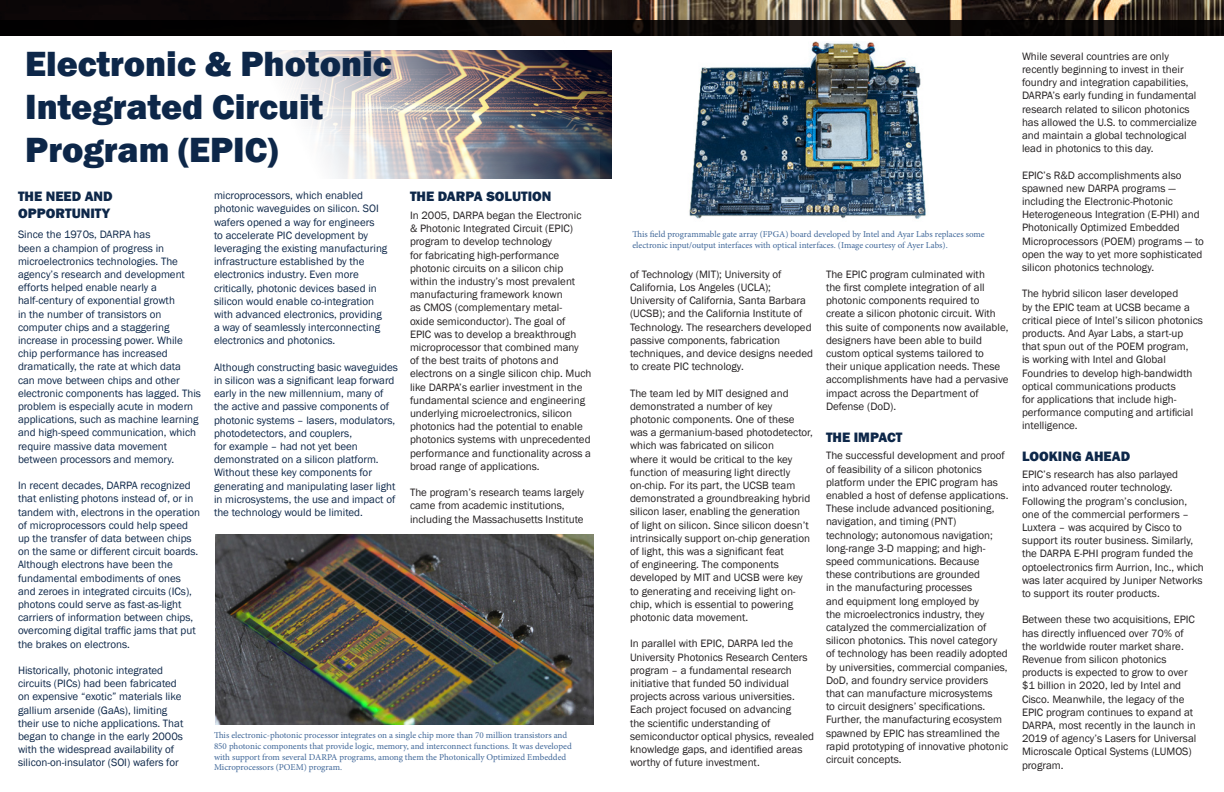
<style>
.page{position:relative;width:1224px;height:792px;background:#fff}
.page>*{position:absolute;margin:0;border:0;box-sizing:border-box;transform-origin:0 0}
.t1{font:800 36px/43.2px "Franklin Gothic";color:#0d2749}
.t2{font:800 14px/16.8px "Franklin Gothic";color:#0d2749}
.t3{font:11px/13.2px "Franklin Gothic";color:#231f20}
.t4{font:11px/13.2px "Franklin Gothic";color:#0d2749}
.t5{font:9px/10.8px "Minion Pro";color:#416899}
</style>
<div class="page">
<svg style="left:0;top:0;width:1224px;height:21px;background:#3e3228"></svg>
<svg style="left:0;top:21px;width:1224px;height:15px;background:#090605"></svg>
<img style="left:599px;top:51px;width:12px;height:128px">
<img style="left:276px;top:50px;width:323px;height:129px">
<img style="left:215px;top:535px;width:379px;height:189px">
<img style="left:689px;top:41px;width:237px;height:178px">
<p class="t1" style="left:25px;top:42px;width:368px">Electronic &amp; Photonic<br>Integrated Circuit<br>Program (EPIC)</p>
<p class="t2" style="left:18px;top:188px;width:96px">THE NEED AND<br>OPPORTUNITY</p>
<p class="t4" style="left:18px;top:228px;width:184px">Since the 1970s, DARPA has<br>been a champion of progress in microelectronics technologies. The agency’s research and development efforts helped enable nearly a half-century of exponential growth<br>in the number of transistors on computer chips and a staggering increase in processing power. While chip performance has increased dramatically, the rate at which data<br>can move between chips and other electronic components has lagged. This problem is especially acute in modern applications, such as machine learning and high-speed communication, which require massive data movement between processors and memory.</p>
<p class="t4" style="left:18px;top:479px;width:184px">In recent decades, DARPA recognized that enlisting photons instead of, or in tandem with, electrons in the operation of microprocessors could help speed up the transfer of data between chips on the same or different circuit boards.<br>Although electrons have been the fundamental embodiments of ones and zeroes in integrated circuits (ICs), photons could serve as fast-as-light carriers of information between chips, overcoming digital traffic jams that put the brakes on electrons.</p>
<p class="t4" style="left:18px;top:664px;width:167px">Historically, photonic integrated circuits (PICs) had been fabricated on expensive “exotic” materials like gallium arsenide (GaAs), limiting their use to niche applications. That began to change in the early 2000s with the widespread availability of silicon-on-insulator (SOI) wafers for</p>
<p class="t4" style="left:214px;top:189px;width:175px">microprocessors, which enabled photonic waveguides on silicon. SOI wafers opened a way for engineers<br>to accelerate PIC development by leveraging the existing manufacturing infrastructure established by the electronics industry. Even more critically, photonic devices based in silicon would enable co-integration with advanced electronics, providing a way of seamlessly interconnecting electronics and photonics.</p>
<p class="t4" style="left:214px;top:361px;width:186px">Although constructing basic waveguides in silicon was a significant leap forward early in the new millennium, many of the active and passive components of photonic systems – lasers, modulators, photodetectors, and couplers,<br>for example – had not yet been demonstrated on a silicon platform.<br>Without these key components for generating and manipulating laser light in microsystems, the use and impact of the technology would be limited.</p>
<p class="t2" style="left:410px;top:188px;width:143px">THE DARPA SOLUTION</p>
<p class="t3" style="left:410px;top:209px;width:183px">In 2005, DARPA began the Electronic &amp; Photonic Integrated Circuit (EPIC) program to develop technology<br>for fabricating high-performance photonic circuits on a silicon chip within the industry’s most prevalent manufacturing framework known<br>as CMOS (complementary metal-<br>oxide semiconductor). The goal of<br>EPIC was to develop a breakthrough microprocessor that combined many<br>of the best traits of photons and electrons on a single silicon chip. Much like DARPA’s earlier investment in the fundamental science and engineering underlying microelectronics, silicon photonics had the potential to enable photonics systems with unprecedented performance and functionality across a broad range of applications.</p>
<p class="t3" style="left:410px;top:486px;width:176px">The program’s research teams largely came from academic institutions, including the Massachusetts Institute</p>
<p class="t5" style="left:214px;top:730px;width:359px">This electronic-photonic processor integrates on a single chip more than 70 million transistors and 850 photonic components that provide logic, memory, and interconnect functions. It was developed with support from several DARPA programs, among them the Photonically Optimized Embedded Microprocessors (POEM) program.</p>
<p class="t5" style="left:632px;top:229px;width:354px">This field programmable gate array (FPGA) board developed by Intel and Ayar Labs replaces some electronic input/output interfaces with optical interfaces. (Image courtesy of Ayer Labs).</p>
<p class="t3" style="left:630px;top:268px;width:185px">of Technology (MIT); University of California, Los Angeles (UCLA); University of California, Santa Barbara (UCSB); and the California Institute of Technology. The researchers developed passive components, fabrication techniques, and device designs needed to create PIC technology.</p>
<p class="t3" style="left:630px;top:386px;width:185px">The team led by MIT designed and demonstrated a number of key photonic components. One of these was a germanium-based photodetector, which was fabricated on silicon<br>where it would be critical to the key function of measuring light directly on-chip. For its part, the UCSB team demonstrated a groundbreaking hybrid silicon laser, enabling the generation<br>of light on silicon. Since silicon doesn’t intrinsically support on-chip generation of light, this was a significant feat<br>of engineering. The components developed by MIT and UCSB were key to generating and receiving light on&shy;chip, which is essential to powering photonic data movement.</p>
<p class="t3" style="left:630px;top:637px;width:186px">In parallel with EPIC, DARPA led the University Photonics Research Centers program – a fundamental research initiative that funded 50 individual projects across various universities.<br>Each project focused on advancing<br>the scientific understanding of semiconductor optical physics, revealed knowledge gaps, and identified areas worthy of future investment.</p>
<p class="t3" style="left:826px;top:268px;width:184px">The EPIC program culminated with<br>the first complete integration of all photonic components required to create a silicon photonic circuit. With this suite of components now available, designers have been able to build custom optical systems tailored to<br>their unique application needs. These accomplishments have had a pervasive impact across the Department of Defense (DoD).</p>
<p class="t2" style="left:826px;top:429px;width:78px">THE IMPACT</p>
<p class="t3" style="left:826px;top:449px;width:184px">The successful development and proof of feasibility of a silicon photonics platform under the EPIC program has enabled a host of defense applications.<br>These include advanced positioning, navigation, and timing (PNT) technology; autonomous navigation; long-range 3-D mapping; and high&shy;speed communications. Because<br>these contributions are grounded<br>in the manufacturing processes<br>and equipment long employed by<br>the microelectronics industry, they catalyzed the commercialization of silicon photonics. This novel category of technology has been readily adopted by universities, commercial companies, DoD, and foundry service providers that can manufacture microsystems<br>to circuit designers’ specifications.<br>Further, the manufacturing ecosystem spawned by EPIC has streamlined the rapid prototyping of innovative photonic circuit concepts.</p>
<p class="t3" style="left:1022px;top:50px;width:176px">While several countries are only recently beginning to invest in their foundry and integration capabilities, DARPA’s early funding in fundamental research related to silicon photonics has allowed the U.S. to commercialize and maintain a global technological lead in photonics to this day.</p>
<p class="t3" style="left:1022px;top:168px;width:183px">EPIC’s R&amp;D accomplishments also spawned new DARPA programs — including the Electronic-Photonic Heterogeneous Integration (E-PHI) and Photonically Optimized Embedded Microprocessors (POEM) programs — to open the way to yet more sophisticated silicon photonics technology.</p>
<p class="t3" style="left:1022px;top:287px;width:182px">The hybrid silicon laser developed<br>by the EPIC team at UCSB became a critical piece of Intel’s silicon photonics products. And Ayar Labs, a start-up that spun out of the POEM program,<br>is working with Intel and Global Foundries to develop high-bandwidth optical communications products<br>for applications that include high&shy;performance computing and artificial intelligence.</p>
<p class="t2" style="left:1022px;top:447px;width:110px">LOOKING AHEAD</p>
<p class="t3" style="left:1022px;top:468px;width:183px">EPIC’s research has also parlayed<br>into advanced router technology.<br>Following the program’s conclusion, one of the commercial performers – Luxtera – was acquired by Cisco to support its router business. Similarly, the DARPA E-PHI program funded the optoelectronics firm Aurrion, Inc., which was later acquired by Juniper Networks to support its router products.</p>
<p class="t3" style="left:1022px;top:613px;width:176px">Between these two acquisitions, EPIC has directly influenced over 70% of the worldwide router market share.<br>Revenue from silicon photonics products is expected to grow to over $1 billion in 2020, led by Intel and Cisco. Meanwhile, the legacy of the EPIC program continues to expand at DARPA, most recently in the launch in 2019 of agency’s Lasers for Universal Microscale Optical Systems (LUMOS) program.</p>
</div>
